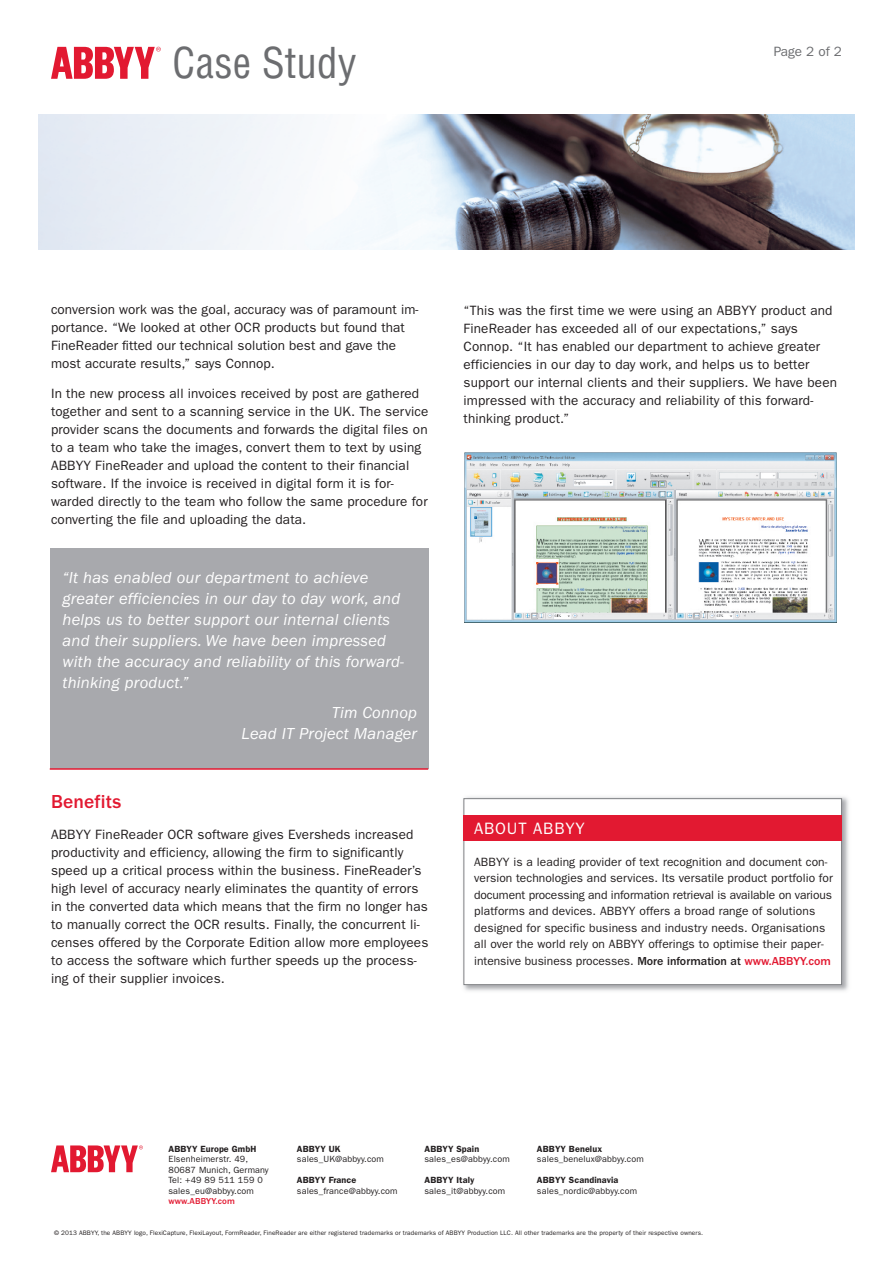
<style>
.page{position:relative;width:893px;height:1263px;background:#fff}
.page>*{position:absolute;margin:0;border:0;box-sizing:border-box;transform-origin:0 0}
.t1{font:43.2px "Helios Cond";color:#6c6d70}
.t2{font:500 19.5px "ITC Franklin Gothic Std";letter-spacing:.01em;color:#e21931}
.t3{font:italic 16.5px/21px "ITC Franklin Gothic Std";letter-spacing:.01em;color:#fff}
.t4{font:16.5px "ITC Franklin Gothic Std";letter-spacing:.05em;color:#fff}
.t5{font:13.5px/18px "ITC Franklin Gothic Std";letter-spacing:.01em;color:#231f20}
.t6{font:13.5px "ITC Franklin Gothic Std";color:#6c6d70}
.t7{font:12px/16.5px "ITC Franklin Gothic Std";letter-spacing:.01em;color:#231f20}
.t8{font:9px/10.5px "ITC Franklin Gothic Std";letter-spacing:.015em;color:#231f20}
.t9{font:600 9px "ITC Franklin Gothic Std";letter-spacing:.015em;color:#231f20}
.t10{font:500 9px "ITC Franklin Gothic Std";letter-spacing:.015em;color:#e21931}
.t11{font:6.45px "ITC Franklin Gothic Std";letter-spacing:.015em;color:#231f20}
.s1{font-weight:500}
.s2{font-weight:500;color:#e21931}
</style>
<div class="page">
<img style="left:38px;top:115px;width:817px;height:135px">
<div style="left:50px;top:548px;width:378px;height:221px;background:#a8a9ad"></div>
<hr style="left:50px;top:768px;width:378px;height:2px;background:#e21931">
<svg style="left:51px;top:47px;width:110px;height:32px"></svg>
<img style="left:463px;top:797px;width:386px;height:194px">
<div style="left:464px;top:799px;width:377px;height:185px;background:#fff"></div>
<div style="left:463px;top:798px;width:379px;height:187px;border:1px solid #808285"></div>
<div style="left:463px;top:815px;width:379px;height:26px;background:#e21931"></div>
<svg style="left:51px;top:1145px;width:92px;height:27px"></svg>
<img style="left:465px;top:453px;width:371px;height:169px">
<h1 class="t1" style="left:172px;top:47px;width:185px">Case Study</h1>
<p class="t6" style="left:774px;top:47px;width:70px">Page 2 of 2</p>
<p class="t5" style="left:51px;top:301px;width:369px">conversion work was the goal, accuracy was of paramount im&shy;portance. “We looked at other OCR products but found that FineReader fitted our technical solution best and gave the most accurate results,” says Connop.</p>
<p class="t5" style="left:51px;top:386px;width:379px">In the new process all invoices received by post are gathered together and sent to a scanning service in the UK. The service provider scans the documents and forwards the digital files on to a team who take the images, convert them to text by using ABBYY FineReader and upload the content to their financial software. If the invoice is received in digital form it is for&shy;warded directly to the team who follow the same procedure for converting the file and uploading the data.</p>
<p class="t3" style="left:63px;top:569px;width:343px">“It has enabled our department to achieve greater efficiencies in our day to day work, and helps us to better support our internal clients and their suppliers. We have been impressed with the accuracy and reliability of this forward&shy;thinking product.”</p>
<p class="t3" style="left:241px;top:703px;width:177px;text-align:right">Tim Connop<br>Lead IT Project Manager</p>
<h2 class="t2" style="left:51px;top:795px;width:72px">Benefits</h2>
<p class="t5" style="left:51px;top:827px;width:379px">ABBYY FineReader OCR software gives Eversheds increased productivity and efficiency, allowing the firm to significantly speed up a critical process within the business. FineReader’s high level of accuracy nearly eliminates the quantity of errors in the converted data which means that the firm no longer has to manually correct the OCR results. Finally, the concurrent li&shy;censes offered by the Corporate Edition allow more employees to access the software which further speeds up the process&shy;ing of their supplier invoices.</p>
<p class="t5" style="left:464px;top:302px;width:375px">“This was the first time we were using an ABBYY product and FineReader has exceeded all of our expectations,” says Connop. “It has enabled our department to achieve greater efficiencies in our day to day work, and helps us to better support our internal clients and their suppliers. We have been impressed with the accuracy and reliability of this forward&shy;thinking product.”</p>
<p class="t4" style="left:474px;top:822px;width:112px">ABOUT ABBYY</p>
<p class="t7" style="left:474px;top:855px;width:360px">ABBYY is a leading provider of text recognition and document con&shy;version technologies and services. Its versatile product portfolio for document processing and information retrieval is available on various platforms and devices. ABBYY offers a broad range of solutions designed for specific business and industry needs. Organisations all over the world rely on ABBYY offerings to optimise their paper&shy;intensive business processes. <span class="s1">More information at</span> <span class="s2">www.ABBYY.com</span></p>
<p class="t9" style="left:168px;top:1145px;width:89px">ABBYY Europe GmbH</p>
<p class="t8" style="left:168px;top:1154px;width:102px">Elsenheimerstr. 49,<br>80687 Munich, Germany<br>Tel: +49 89 511 159 0 sales_eu@abbyy.com</p>
<p class="t10" style="left:168px;top:1198px;width:68px">www.ABBYY.com</p>
<p class="t9" style="left:424px;top:1145px;width:56px">ABBYY Spain</p>
<p class="t8" style="left:424px;top:1154px;width:87px">sales_es@abbyy.com</p>
<p class="t9" style="left:424px;top:1177px;width:52px">ABBYY Italy</p>
<p class="t8" style="left:424px;top:1186px;width:82px">sales_it@abbyy.com</p>
<p class="t9" style="left:297px;top:1145px;width:45px">ABBYY UK</p>
<p class="t8" style="left:297px;top:1154px;width:89px">sales_UK@abbyy.com</p>
<p class="t9" style="left:297px;top:1177px;width:61px">ABBYY France</p>
<p class="t8" style="left:297px;top:1186px;width:102px">sales_france@abbyy.com</p>
<p class="t9" style="left:537px;top:1145px;width:67px">ABBYY Benelux</p>
<p class="t8" style="left:537px;top:1154px;width:108px">sales_benelux@abbyy.com</p>
<p class="t9" style="left:537px;top:1177px;width:83px">ABBYY Scandinavia</p>
<p class="t8" style="left:537px;top:1186px;width:102px">sales_nordic@abbyy.com</p>
<p class="t11" style="left:54px;top:1230px;width:651px">© 2013 ABBYY, the ABBYY logo, FlexiCapture, FlexiLayout, FormReader, FineReader are either registered trademarks or trademarks of ABBYY Production LLC. All other trademarks are the property of their respective owners.</p>
</div>
